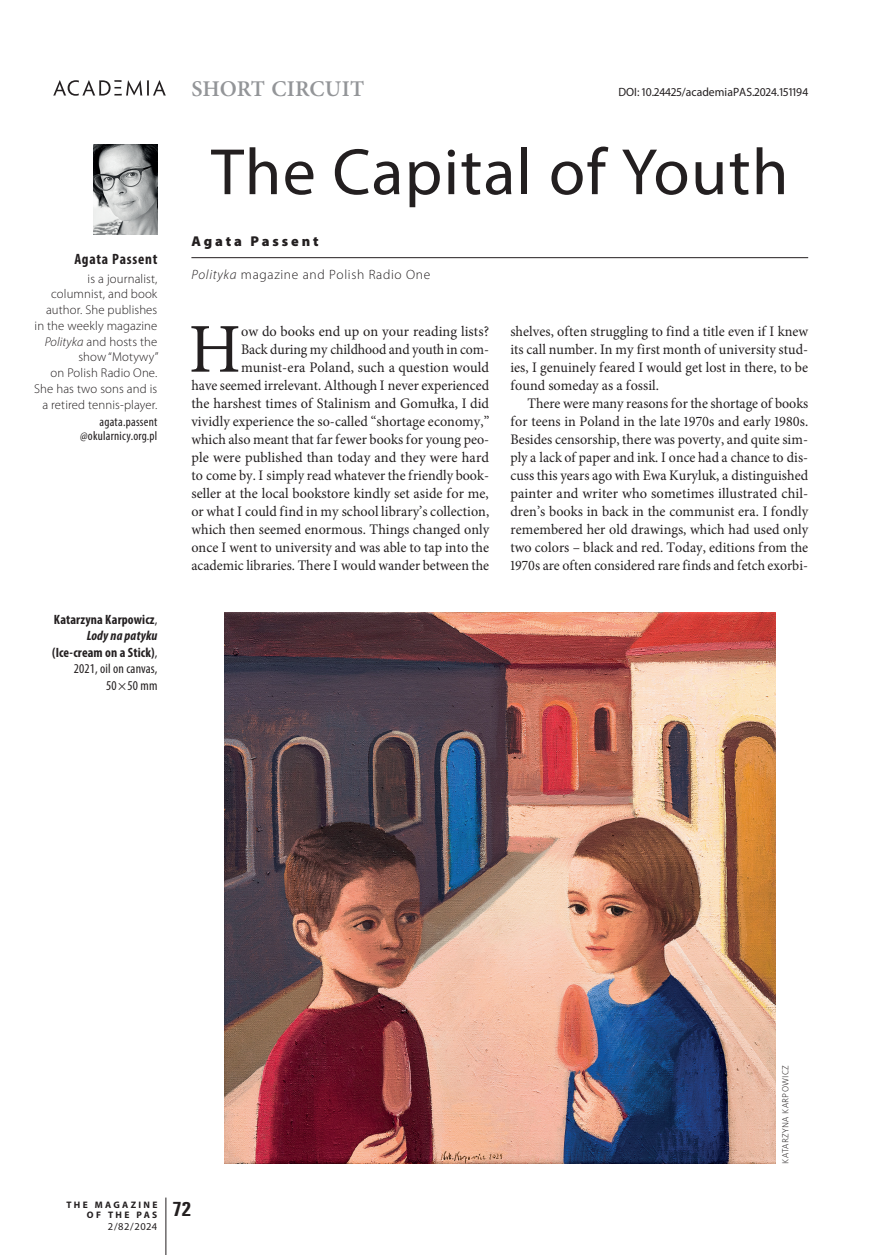
<style>
.page{position:relative;width:872px;height:1255px;background:#fff}
.page>*{position:absolute;margin:0;border:0;box-sizing:border-box;transform-origin:0 0}
.t1{font:69.9px "Minion Pro";color:#231f20}
.t2{font:66px "Myriad Pro";letter-spacing:.02em;color:#231f20}
.t3{font:600 22.5px "Minion Pro";color:#939598}
.t4{font:700 condensed 21px "Unitus TEE";color:#231f20}
.t5{font:700 condensed 15px "Myriad Pro";letter-spacing:.05em;color:#231f20}
.t6{font:14.55px/18px "Minion Pro";letter-spacing:.005em;color:#231f20;text-align:justify}
.t7{font:14.55px/18px "Minion Pro";letter-spacing:.005em;color:#231f20;text-align:justify;scale:.96 1}
.t8{font:900 14.25px "Myriad Pro";letter-spacing:.2em;color:#231f20}
.t9{font:700 condensed 13.5px/16.5px "Myriad Pro";letter-spacing:.01em;color:#231f20;text-align:right}
.t10{font:300 13.5px "Myriad Pro";letter-spacing:.05em;color:#231f20}
.t11{font:300 12.75px/15.8px "Myriad Pro";letter-spacing:.01em;color:#231f20;text-align:right}
.t12{font:condensed 12.75px/13.5px "Myriad Pro";letter-spacing:.02em;color:#231f20;text-align:right}
.t13{font:12px "Myriad Pro";letter-spacing:.005em;color:#231f20}
.t14{font:10.5px "Myriad Pro";color:#231f20}
.t15{font:700 9.45px/10.5px "Myriad Pro";letter-spacing:.245em;color:#231f20;text-align:right}
.t16{font:9px "Naomi Sans EFN Thin";letter-spacing:.04em;color:#231f20}
.s1{font-style:italic}
.s2{font-weight:400}
</style>
<div class="page">
<hr style="left:166px;top:1197px;width:1px;height:57px;background:#231f20">
<hr style="left:191px;top:257px;width:617px;height:1px;background:#231f20">
<img style="left:224px;top:613px;width:551px;height:550px">
<img style="left:94px;top:145px;width:63px;height:89px">
<svg style="left:53px;top:80px;width:113px;height:16px"></svg>
<p class="t5" style="left:74px;top:249px;width:85px">Agata Passent</p>
<p class="t11" style="left:34px;top:270px;width:126px">is a journalist, columnist, and book author. She publishes<br>in the weekly magazine<br><span class="s1">Polityka</span> and hosts the show “Motywy”<br>on Polish Radio One.<br>She has two sons and is a retired tennis-player.</p>
<p class="t12" style="left:80px;top:415px;width:79px">agata.passent @okularnicy.org.pl</p>
<p class="t9" style="left:52px;top:610px;width:107px">Katarzyna Karpowicz<span class="s2">,<br></span><span class="s1">Lody na patyku </span>(Ice-cream on a Stick)<span class="s2">,<br>2021, oil on canvas,<br>50×50 mm</span></p>
<h3 class="t3" style="left:191px;top:73px;width:174px">SHORT CIRCUIT</h3>
<p class="t13" style="left:618px;top:84px;width:191px">DOI: 10.24425/academiaPAS.2024.151194</p>
<h2 class="t2" style="left:211px;top:131px;width:579px">The Capital of Youth</h2>
<p class="t8" style="left:191px;top:231px;width:129px">Agata Passent</p>
<p class="t10" style="left:191px;top:266px;width:240px"><span class="s1">Polityka</span> magazine and Polish Radio One</p>
<p class="t6" style="left:191px;top:322px;width:299px;text-align:right">ow do books end up on your reading lists?<br>Back during my childhood and youth in com&shy;munist-era Poland, such a question would<br>have seemed irrelevant. Although I never experienced the harshest times of Stalinism and Gomułka, I did vividly experience the so-called “shortage economy,” which also meant that far fewer books for young peo&shy;ple were published than today and they were hard to come by. I simply read whatever the friendly book&shy;seller at the local bookstore kindly set aside for me, or what I could find in my school library’s collection, which then seemed enormous. Things changed only once I went to university and was able to tap into the academic libraries. There I would wander between the</p>
<h1 class="t1" style="left:189px;top:302px;width:53px">H</h1>
<p class="t6" style="left:510px;top:322px;width:299px">shelves, often struggling to find a title even if I knew its call number. In my first month of university stud&shy;ies, I genuinely feared I would get lost in there, to be found someday as a fossil.</p>
<p class="t7" style="left:510px;top:394px;width:312px;text-indent:17px">There were many reasons for the shortage of books for teens in Poland in the late 1970s and early 1980s.<br>Besides censorship, there was poverty, and quite sim&shy;ply a lack of paper and ink. I once had a chance to dis&shy;cuss this years ago with Ewa Kuryluk, a distinguished painter and writer who sometimes illustrated chil&shy;dren’s books in back in the communist era. I fondly remembered her old drawings, which had used only two colors – black and red. Today, editions from the 1970s are often considered rare finds and fetch exorbi-</p>
<p class="t15" style="left:67px;top:1198px;width:92px">THE MAGAZINE<br>OF THE PAS</p>
<p class="t14" style="left:108px;top:1220px;width:51px">2/82/2024</p>
<h3 class="t4" style="left:172px;top:1196px;width:21px">72</h3>
<p class="t16" style="left:780px;top:1163px;width:100px;rotate:-90deg">KATARZYNA KARPOWICZ</p>
</div>
